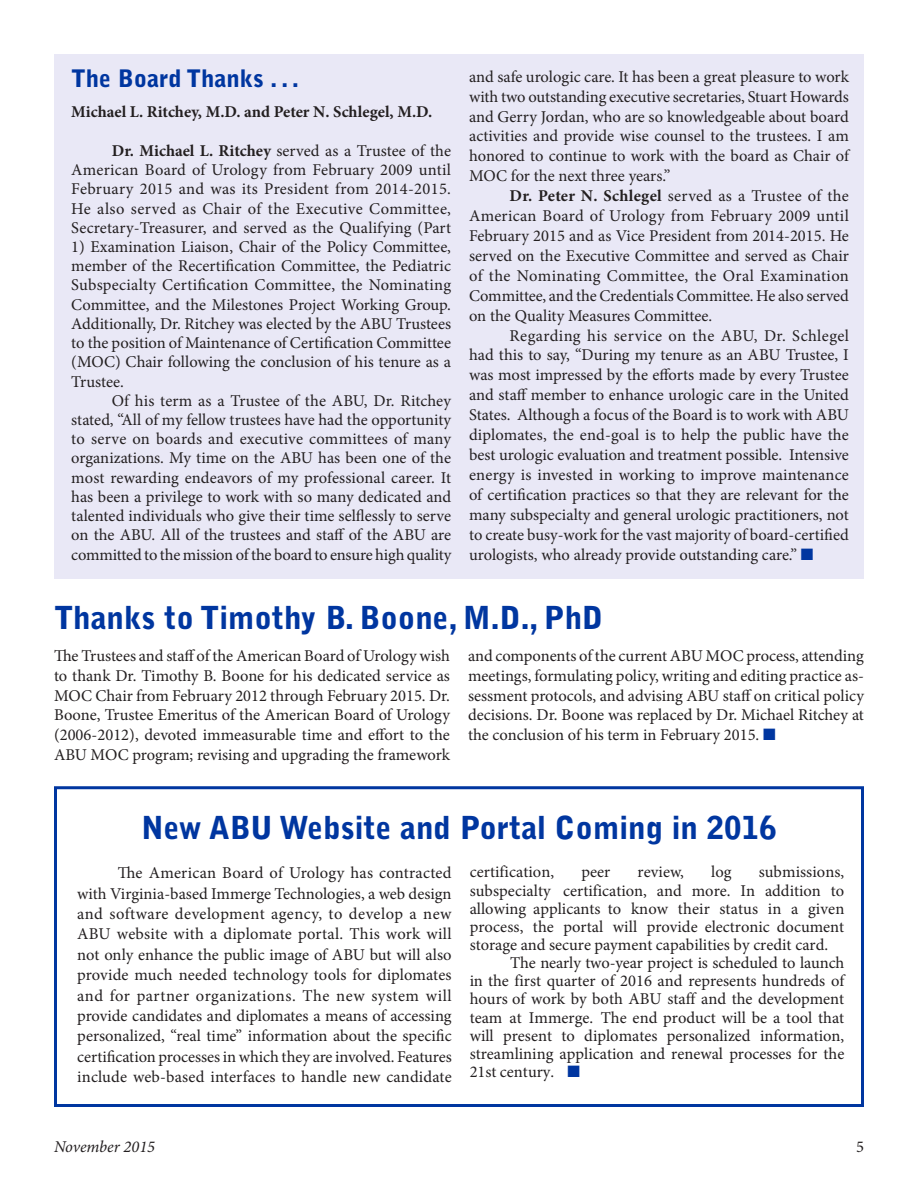
<style>
.page{position:relative;width:918px;height:1188px;background:#fff}
.page>*{position:absolute;margin:0;border:0;box-sizing:border-box;transform-origin:0 0}
.Subhead__Bell_Black{font:900 31.5px "Bell Gothic Std";color:#0036a0}
.Subhead__Bell__14{font:900 31.5px "Bell Gothic Std";color:#0036a0}
.Subhead__Bell__14-2{font:900 24px "Bell Gothic Std";color:#0036a0}
.Body_text{font:16.5px/20px "Minion Pro";color:#231f20;text-align:justify}
.Body_text-2{font:700 16.5px "Minion Pro";color:#231f20}
.t1{font:italic 16.5px "Minion Pro";color:#231f20}
.s1{font-weight:700}
.s2{color:#0036a0}
</style>
<div class="page">
<div style="left:54px;top:54px;width:810px;height:525px;background:#e9e8f6"></div>
<div style="left:54px;top:786px;width:810px;height:321px;border:3px solid #0036a0"></div>
<p class="Subhead__Bell__14-2" style="left:71px;top:65px;width:229px">The Board Thanks . . .</p>
<p class="Body_text-2" style="left:71px;top:101px;width:363px">Michael L. Ritchey, M.D. and Peter N. Schlegel, M.D.</p>
<p class="Body_text" style="left:71px;top:141px;width:381px;line-height:19.2px;text-indent:40px"><span class="s1">Dr. Michael L. Ritchey</span> served as a Trustee of the American Board of Urology from February 2009 until February 2015 and was its President from 2014-2015.<br>He also served as Chair of the Executive Committee, Secretary-Treasurer, and served as the Qualifying (Part</p>
<p class="Body_text" style="left:71px;top:237px;width:381px;line-height:19.2px">1) Examination Liaison, Chair of the Policy Committee, member of the Recertification Committee, the Pediatric Subspecialty Certification Committee, the Nominating Committee, and the Milestones Project Working Group.<br>Additionally, Dr. Ritchey was elected by the ABU Trustees to the position of Maintenance of Certification Committee (MOC) Chair following the conclusion of his tenure as a Trustee.</p>
<p class="Body_text" style="left:71px;top:391px;width:382px;line-height:19.2px;text-indent:41px">Of his term as a Trustee of the ABU, Dr. Ritchey stated, “All of my fellow trustees have had the opportunity to serve on boards and executive committees of many organizations. My time on the ABU has been one of the most rewarding endeavors of my professional career. It has been a privilege to work with so many dedicated and talented individuals who give their time selflessly to serve on the ABU. All of the trustees and staff of the ABU are committed to the mission of the board to ensure high quality</p>
<p class="Body_text" style="left:469px;top:67px;width:381px">and safe urologic care. It has been a great pleasure to work with two outstanding executive secretaries, Stuart Howards and Gerry Jordan, who are so knowledgeable about board activities and provide wise counsel to the trustees. I am honored to continue to work with the board as Chair of MOC for the next three years.”</p>
<p class="Body_text" style="left:469px;top:186px;width:381px;text-indent:40px"><span class="s1">Dr. Peter N. Schlegel</span> served as a Trustee of the American Board of Urology from February 2009 until February 2015 and as Vice President from 2014-2015. He served on the Executive Committee and served as Chair of the Nominating Committee, the Oral Examination Committee, and the Credentials Committee. He also served on the Quality Measures Committee.</p>
<p class="Body_text" style="left:469px;top:325px;width:381px;text-indent:41px">Regarding his service on the ABU, Dr. Schlegel had this to say, “During my tenure as an ABU Trustee, I was most impressed by the efforts made by every Trustee and staff member to enhance urologic care in the United States. Although a focus of the Board is to work with ABU diplomates, the end-goal is to help the public have the best urologic evaluation and treatment possible. Intensive energy is invested in working to improve maintenance of certification practices so that they are relevant for the many subspecialty and general urologic practitioners, not to create busy-work for the vast majority of board-certified urologists, who already provide outstanding care.” <span class="s2">■</span></p>
<p class="Subhead__Bell__14" style="left:54px;top:599px;width:551px">Thanks to Timothy B. Boone, M.D., PhD</p>
<p class="Body_text" style="left:54px;top:646px;width:398px">The Trustees and staff of the American Board of Urology wish to thank Dr. Timothy B. Boone for his dedicated service as MOC Chair from February 2012 through February 2015. Dr.<br>Boone, Trustee Emeritus of the American Board of Urology (2006-2012), devoted immeasurable time and effort to the ABU MOC program; revising and upgrading the framework</p>
<p class="Body_text" style="left:468px;top:646px;width:398px">and components of the current ABU MOC process, attending meetings, formulating policy, writing and editing practice as&shy;sessment protocols, and advising ABU staff on critical policy decisions. Dr. Boone was replaced by Dr. Michael Ritchey at the conclusion of his term in February 2015. <span class="s2">■</span></p>
<p class="Subhead__Bell_Black" style="left:141px;top:810px;width:637px">New ABU Website and Portal Coming in 2016</p>
<p class="Body_text" style="left:77px;top:863px;width:376px;line-height:20.4px;text-indent:41px">The American Board of Urology has contracted with Virginia-based Immerge Technologies, a web design and software development agency, to develop a new ABU website with a diplomate portal. This work will not only enhance the public image of ABU but will also provide much needed technology tools for diplomates and for partner organizations. The new system will provide candidates and diplomates a means of accessing personalized, “real time” information about the specific certification processes in which they are involved. Features include web-based interfaces to handle new candidate</p>
<p class="Body_text" style="left:470px;top:862px;width:86px">certification,</p>
<p class="Body_text" style="left:581px;top:862px;width:30px">peer</p>
<p class="Body_text" style="left:638px;top:862px;width:48px">review,</p>
<p class="Body_text" style="left:711px;top:862px;width:22px">log</p>
<p class="Body_text" style="left:759px;top:862px;width:87px">submissions,</p>
<p class="Body_text" style="left:470px;top:880px;width:376px">subspecialty certification, and more. In addition to</p>
<p class="Body_text" style="left:470px;top:898px;width:376px">allowing applicants to know their status in a given</p>
<p class="Body_text" style="left:470px;top:917px;width:376px">process, the portal will provide electronic document</p>
<p class="Body_text" style="left:470px;top:935px;width:360px">storage and secure payment capabilities by credit card.</p>
<p class="Body_text" style="left:510px;top:953px;width:336px">The nearly two-year project is scheduled to launch</p>
<p class="Body_text" style="left:470px;top:971px;width:376px">in the first quarter of 2016 and represents hundreds of</p>
<p class="Body_text" style="left:470px;top:989px;width:376px">hours of work by both ABU staff and the development</p>
<p class="Body_text" style="left:470px;top:1007px;width:376px">team at Immerge. The end product will be a tool that</p>
<p class="Body_text" style="left:470px;top:1025px;width:376px">will present to diplomates personalized information,</p>
<p class="Body_text" style="left:470px;top:1044px;width:376px">streamlining application and renewal processes for the</p>
<p class="Body_text" style="left:470px;top:1062px;width:112px">21st century. <span class="s2">■</span></p>
<p class="t1" style="left:54px;top:1136px;width:103px">November 2015</p>
<p class="Body_text" style="left:856px;top:1137px;width:9px">5</p>
</div>
